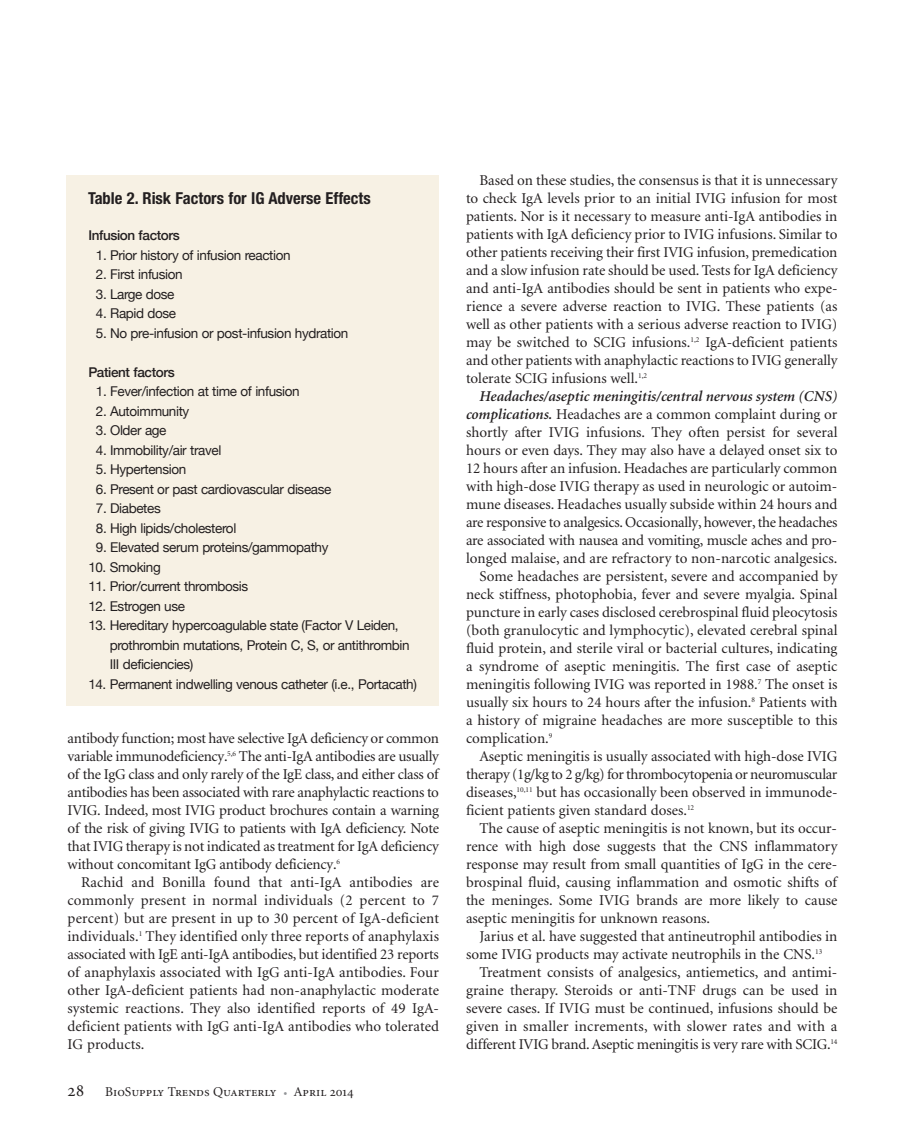
<style>
.page{position:relative;width:905px;height:1134px;background:#fff}
.page>*{position:absolute;margin:0;border:0;box-sizing:border-box;transform-origin:0 0}
.t1{font:700 condensed 16.5px "Helvetica Neue";color:#231f20}
.t2{font:15px/18px "Minion";color:#231f20;text-align:justify}
.t3{font:15px "Minion";letter-spacing:-.02em;color:#231f20}
.t4{font:15px "Minion";letter-spacing:-.025em;color:#231f20}
.t5{font:italic 600 15px "Minion";color:#231f20}
.t6{font:15px "Minion";letter-spacing:.02em;color:#231f20}
.t7{font:13.5px/19.5px "Helvetica Neue";letter-spacing:-.03em;color:#231f20}
.t8{font:13.5px "Minion Regular SC";color:#231f20}
.t9{font:500 13.5px "Helvetica Neue";letter-spacing:-.03em;color:#231f20}
.s1{font-size:18px}
.s2{color:#939598}
.s3{font-weight:600;font-style:italic}
</style>
<div class="page">
<div style="left:66px;top:175px;width:373px;height:530px;background:#f7f1e4"></div>
<p class="t1" style="left:88px;top:185px;width:284px">Table 2. Risk Factors for IG Adverse Effects</p>
<p class="t9" style="left:88px;top:227px;width:93px">Infusion factors</p>
<p class="t7" style="left:96px;top:245px;width:196px">1. Prior history of infusion reaction</p>
<p class="t7" style="left:96px;top:265px;width:88px">2. First infusion</p>
<p class="t7" style="left:96px;top:284px;width:80px">3. Large dose</p>
<p class="t7" style="left:96px;top:304px;width:82px">4. Rapid dose</p>
<p class="t7" style="left:96px;top:323px;width:254px">5. No pre-infusion or post-infusion hydration</p>
<p class="t9" style="left:88px;top:364px;width:88px">Patient factors</p>
<p class="t7" style="left:96px;top:382px;width:205px">1. Fever/infection at time of infusion</p>
<p class="t7" style="left:96px;top:401px;width:95px">2. Autoimmunity</p>
<p class="t7" style="left:96px;top:421px;width:72px">3. Older age</p>
<p class="t7" style="left:96px;top:440px;width:127px">4. Immobility/air travel</p>
<p class="t7" style="left:96px;top:460px;width:92px">5. Hypertension</p>
<p class="t7" style="left:96px;top:479px;width:237px">6. Present or past cardiovascular disease</p>
<p class="t7" style="left:96px;top:499px;width:66px">7. Diabetes</p>
<p class="t7" style="left:96px;top:518px;width:142px">8. High lipids/cholesterol</p>
<p class="t7" style="left:96px;top:538px;width:234px">9. Elevated serum proteins/gammopathy</p>
<p class="t7" style="left:88px;top:557px;width:74px">10. Smoking</p>
<p class="t7" style="left:88px;top:577px;width:161px">11. Prior/current thrombosis</p>
<p class="t7" style="left:88px;top:596px;width:98px">12. Estrogen use</p>
<p class="t7" style="left:110px;top:616px;width:301px;text-indent:-21px">13. Hereditary hypercoagulable state (Factor V Leiden, prothrombin mutations, Protein C, S, or antithrombin<br>III deficiencies)</p>
<p class="t7" style="left:88px;top:674px;width:330px">14. Permanent indwelling venous catheter (i.e., Portacath)</p>
<p class="t2" style="left:67px;top:730px;width:373px">antibody function; most have selective IgA deficiency or common variable immunodeficiency.<sup>5,6</sup> The anti-IgA antibodies are usually of the IgG class and only rarely of the IgE class, and either class of antibodies has been associated with rare anaphylactic reactions to IVIG. Indeed, most IVIG product brochures contain a warning of the risk of giving IVIG to patients with IgA deficiency. Note that IVIG therapy is not indicated as treatment for IgA deficiency without concomitant IgG antibody deficiency.<sup>6</sup></p>
<p class="t2" style="left:67px;top:874px;width:373px;text-indent:14px">Rachid and Bonilla found that anti-IgA antibodies are commonly present in normal individuals (2 percent to 7 percent) but are present in up to 30 percent of IgA-deficient individuals.<sup>1</sup> They identified only three reports of anaphylaxis associated with IgE anti-IgA antibodies, but identified 23 reports of anaphylaxis associated with IgG anti-IgA antibodies. Four other IgA-deficient patients had non-anaphylactic moderate systemic reactions. They also identified reports of 49 IgA&shy;deficient patients with IgG anti-IgA antibodies who tolerated IG products.</p>
<p class="t8" style="left:68px;top:1087px;width:287px"><span class="s1">28</span> BioSupply Trends Quarterly <span class="s2">•</span> April 2014</p>
<p class="t2" style="left:466px;top:172px;width:373px;text-indent:14px">Based on these studies, the consensus is that it is unnecessary to check IgA levels prior to an initial IVIG infusion for most patients. Nor is it necessary to measure anti-IgA antibodies in patients with IgA deficiency prior to IVIG infusions. Similar to other patients receiving their first IVIG infusion, premedication and a slow infusion rate should be used. Tests for IgA deficiency and anti-IgA antibodies should be sent in patients who expe&shy;rience a severe adverse reaction to IVIG. These patients (as well as other patients with a serious adverse reaction to IVIG) may be switched to SCIG infusions.<sup>1,2</sup> IgA-deficient patients and other patients with anaphylactic reactions to IVIG generally tolerate SCIG infusions well.<sup>1,2</sup></p>
<p class="t5" style="left:479px;top:390px;width:359px">Headaches/aseptic meningitis/central nervous system (CNS)</p>
<p class="t2" style="left:466px;top:406px;width:373px"><span class="s3">complications.</span> Headaches are a common complaint during or</p>
<p class="t2" style="left:466px;top:424px;width:373px">shortly after IVIG infusions. They often persist for several</p>
<p class="t2" style="left:466px;top:442px;width:373px">hours or even days. They may also have a delayed onset six to</p>
<p class="t2" style="left:466px;top:460px;width:373px">12 hours after an infusion. Headaches are particularly common</p>
<p class="t2" style="left:466px;top:478px;width:373px">with high-dose IVIG therapy as used in neurologic or autoim-</p>
<p class="t2" style="left:466px;top:496px;width:373px">mune diseases. Headaches usually subside within 24 hours and</p>
<p class="t3" style="left:466px;top:516px;width:373px">are responsive to analgesics. Occasionally, however, the headaches</p>
<p class="t3" style="left:466px;top:534px;width:372px">are associated with nausea and vomiting, muscle aches and pro-</p>
<p class="t2" style="left:466px;top:550px;width:373px">longed malaise, and are refractory to non-narcotic analgesics.</p>
<p class="t2" style="left:479px;top:568px;width:359px">Some headaches are persistent, severe and accompanied by</p>
<p class="t2" style="left:466px;top:586px;width:373px">neck stiffness, photophobia, fever and severe myalgia. Spinal</p>
<p class="t2" style="left:466px;top:604px;width:373px">puncture in early cases disclosed cerebrospinal fluid pleocytosis</p>
<p class="t2" style="left:466px;top:622px;width:373px">(both granulocytic and lymphocytic), elevated cerebral spinal</p>
<p class="t2" style="left:466px;top:640px;width:373px">fluid protein, and sterile viral or bacterial cultures, indicating</p>
<p class="t2" style="left:466px;top:658px;width:373px">a syndrome of aseptic meningitis. The first case of aseptic</p>
<p class="t2" style="left:466px;top:676px;width:373px">meningitis following IVIG was reported in 1988.<sup>7</sup> The onset is</p>
<p class="t2" style="left:466px;top:694px;width:373px">usually six hours to 24 hours after the infusion.<sup>8</sup> Patients with</p>
<p class="t2" style="left:466px;top:712px;width:373px">a history of migraine headaches are more susceptible to this</p>
<p class="t2" style="left:466px;top:730px;width:88px">complication.<sup>9</sup></p>
<p class="t2" style="left:479px;top:748px;width:359px">Aseptic meningitis is usually associated with high-dose IVIG</p>
<p class="t4" style="left:466px;top:768px;width:373px">therapy (1g/kg to 2 g/kg) for thrombocytopenia or neuromuscular</p>
<p class="t2" style="left:466px;top:784px;width:373px">diseases,<sup>10,11</sup> but has occasionally been observed in immunode-</p>
<p class="t2" style="left:466px;top:802px;width:230px">ficient patients given standard doses.<sup>12</sup></p>
<p class="t2" style="left:479px;top:820px;width:359px">The cause of aseptic meningitis is not known, but its occur-</p>
<p class="t2" style="left:466px;top:838px;width:373px">rence with high dose suggests that the CNS inflammatory</p>
<p class="t2" style="left:466px;top:856px;width:373px">response may result from small quantities of IgG in the cere-</p>
<p class="t2" style="left:466px;top:874px;width:372px">brospinal fluid, causing inflammation and osmotic shifts of</p>
<p class="t2" style="left:466px;top:892px;width:373px">the meninges. Some IVIG brands are more likely to cause</p>
<p class="t2" style="left:466px;top:910px;width:246px">aseptic meningitis for unknown reasons.</p>
<p class="t2" style="left:479px;top:928px;width:359px">Jarius et al. have suggested that antineutrophil antibodies in</p>
<p class="t2" style="left:466px;top:946px;width:358px">some IVIG products may activate neutrophils in the CNS.<sup>13</sup></p>
<p class="t2" style="left:479px;top:964px;width:359px">Treatment consists of analgesics, antiemetics, and antimi-</p>
<p class="t2" style="left:466px;top:982px;width:373px">graine therapy. Steroids or anti-TNF drugs can be used in</p>
<p class="t2" style="left:466px;top:1000px;width:373px">severe cases. If IVIG must be continued, infusions should be</p>
<p class="t6" style="left:466px;top:1020px;width:373px">given in smaller increments, with slower rates and with a</p>
<p class="t3" style="left:466px;top:1038px;width:373px">different IVIG brand. Aseptic meningitis is very rare with SCIG.<sup>14</sup></p>
</div>
